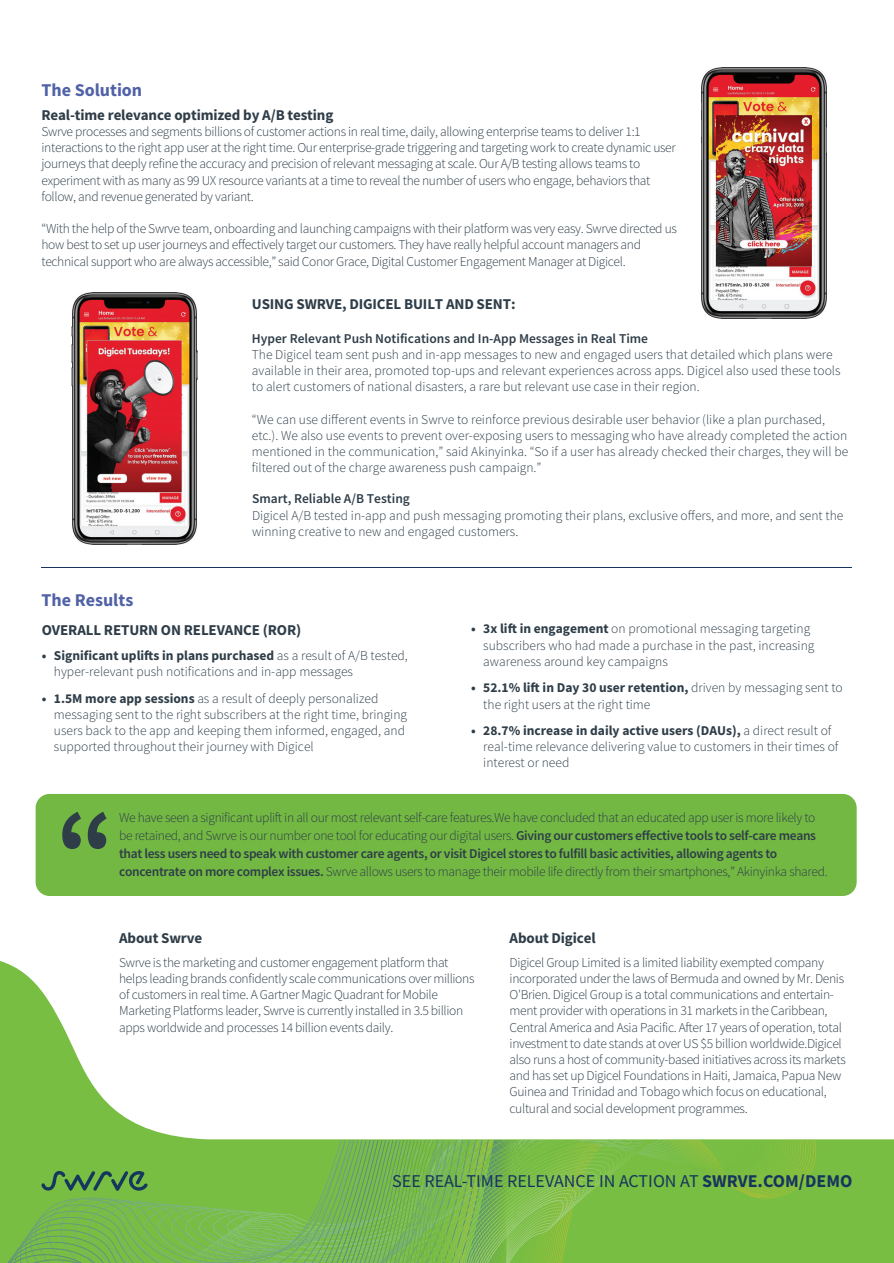
<style>
.page{position:relative;width:894px;height:1263px;background:#fff}
.page>*{position:absolute;margin:0;border:0;box-sizing:border-box;transform-origin:0 0}
.t1{font:18px "Source Sans Pro";color:#16355e}
.t2{font:700 18px "Source Sans Pro";color:#5061a6}
.t3{font:700 15px "Source Sans Pro";letter-spacing:-.01em;color:#2e3d48}
.t4{font:300 13.5px/16.2px "Source Sans Pro";letter-spacing:-.025em;color:#2e3d48}
.t5{font:300 13.5px/16.2px "Source Sans Pro";color:#2e3d48}
.t6{font:600 13.5px "Source Sans Pro";color:#2e3d48}
.s1{font-weight:700}
.s2{font-weight:600}
</style>
<div class="page">
<svg style="left:0;top:961px;width:893px;height:301px"></svg>
<svg style="left:0;top:1140px;width:10px;height:122px"></svg>
<svg style="left:19px;top:1140px;width:796px;height:122px;background:#77ba4a"></svg>
<div style="left:36px;top:794px;width:820px;height:102px;background:#73b843;border-radius:14px"></div>
<svg style="left:62px;top:812px;width:44px;height:37px"></svg>
<hr style="left:41px;top:566px;width:810px;height:1px;background:#16355e">
<img style="left:71px;top:293px;width:126px;height:251px">
<img style="left:701px;top:67px;width:125px;height:251px">
<h1 class="t2" style="left:41px;top:83px;width:102px">The Solution</h1>
<p class="t3" style="left:41px;top:109px;width:293px">Real-time relevance optimized by A/B testing</p>
<p class="t4" style="left:41px;top:125px;width:635px">Swrve processes and segments billions of customer actions in real time, daily, allowing enterprise teams to deliver 1:1 interactions to the right app user at the right time. Our enterprise-grade triggering and targeting work to create dynamic user journeys that deeply refine the accuracy and precision of relevant messaging at scale. Our A/B testing allows teams to experiment with as many as 99 UX resource variants at a time to reveal the number of users who engage, behaviors that follow, and revenue generated by variant.</p>
<p class="t4" style="left:41px;top:222px;width:636px">“With the help of the Swrve team, onboarding and launching campaigns with their platform was very easy. Swrve directed us how best to set up user journeys and effectively target our customers. They have really helpful account managers and technical support who are always accessible,” said Conor Grace, Digital Customer Engagement Manager at Digicel.</p>
<p class="t3" style="left:252px;top:298px;width:265px">USING SWRVE, DIGICEL BUILT AND SENT:</p>
<p class="t6" style="left:252px;top:333px;width:397px">Hyper Relevant Push Notifications and In-App Messages in Real Time</p>
<p class="t5" style="left:252px;top:348px;width:590px">The Digicel team sent push and in-app messages to new and engaged users that detailed which plans were available in their area, promoted top-ups and relevant experiences across apps. Digicel also used these tools to alert customers of national disasters, a rare but relevant use case in their region.</p>
<p class="t5" style="left:252px;top:412px;width:597px">“We can use different events in Swrve to reinforce previous desirable user behavior (like a plan purchased, etc.). We also use events to prevent over-exposing users to messaging who have already completed the action mentioned in the communication,” said Akinyinka. “So if a user has already checked their charges, they will be filtered out of the charge awareness push campaign.”</p>
<p class="t6" style="left:252px;top:494px;width:159px">Smart, Reliable A/B Testing</p>
<p class="t5" style="left:252px;top:508px;width:592px">Digicel A/B tested in-app and push messaging promoting their plans, exclusive offers, and more, and sent the winning creative to new and engaged customers.</p>
<h1 class="t2" style="left:41px;top:593px;width:93px">The Results</h1>
<p class="t3" style="left:42px;top:624px;width:261px">OVERALL RETURN ON RELEVANCE (ROR)</p>
<p class="t5" style="left:54px;top:649px;width:355px;text-indent:-12px"><span class="s1">• Significant uplifts in plans purchased</span> as a result of A/B tested, hyper-relevant push notifications and in-app messages</p>
<p class="t5" style="left:54px;top:691px;width:354px;text-indent:-12px"><span class="s1">• 1.5M more app sessions</span> as a result of deeply personalized messaging sent to the right subscribers at the right time, bringing users back to the app and keeping them informed, engaged, and supported throughout their journey with Digicel</p>
<p class="t5" style="left:483px;top:622px;width:332px;text-indent:-12px"><span class="s1">• 3x lift in engagement</span> on promotional messaging targeting subscribers who had made a purchase in the past, increasing awareness around key campaigns</p>
<p class="t5" style="left:483px;top:681px;width:361px;text-indent:-12px"><span class="s1">• 52.1% lift in Day 30 user retention,</span> driven by messaging sent to the right users at the right time</p>
<p class="t5" style="left:483px;top:723px;width:356px;text-indent:-12px"><span class="s1">• 28.7% increase in daily active users (DAUs),</span> a direct result of real-time relevance delivering value to customers in their times of interest or need</p>
<p class="t4" style="left:119px;top:809px;width:709px;line-height:18px">We have seen a significant uplift in all our most relevant self-care features.We have concluded that an educated app user is more likely to be retained, and Swrve is our number one tool for educating our digital users. <span class="s2">Giving our customers effective tools to self-care means that less users need to speak with customer care agents, or visit Digicel stores to fulfill basic activities, allowing agents to concentrate on more complex issues.</span> Swrve allows users to manage their mobile life directly from their smartphones,” Akinyinka shared.</p>
<p class="t3" style="left:119px;top:932px;width:84px">About Swrve</p>
<p class="t4" style="left:119px;top:955px;width:357px">Swrve is the marketing and customer engagement platform that helps leading brands confidently scale communications over millions of customers in real time. A Gartner Magic Quadrant for Mobile Marketing Platforms leader, Swrve is currently installed in 3.5 billion apps worldwide and processes 14 billion events daily.</p>
<p class="t3" style="left:509px;top:932px;width:88px">About Digicel</p>
<p class="t4" style="left:509px;top:955px;width:337px">Digicel Group Limited is a limited liability exempted company incorporated under the laws of Bermuda and owned by Mr. Denis O'Brien. Digicel Group is a total communications and entertain&shy;ment provider with operations in 31 markets in the Caribbean, Central America and Asia Pacific. After 17 years of operation, total investment to date stands at over US $5 billion worldwide.Digicel also runs a host of community-based initiatives across its markets and has set up Digicel Foundations in Haiti, Jamaica, Papua New Guinea and Trinidad and Tobago which focus on educational, cultural and social development programmes.</p>
<h1 class="t1" style="left:392px;top:1170px;width:461px">SEE REAL-TIME RELEVANCE IN ACTION AT <span class="s1">SWRVE.COM/DEMO</span></h1>
</div>
